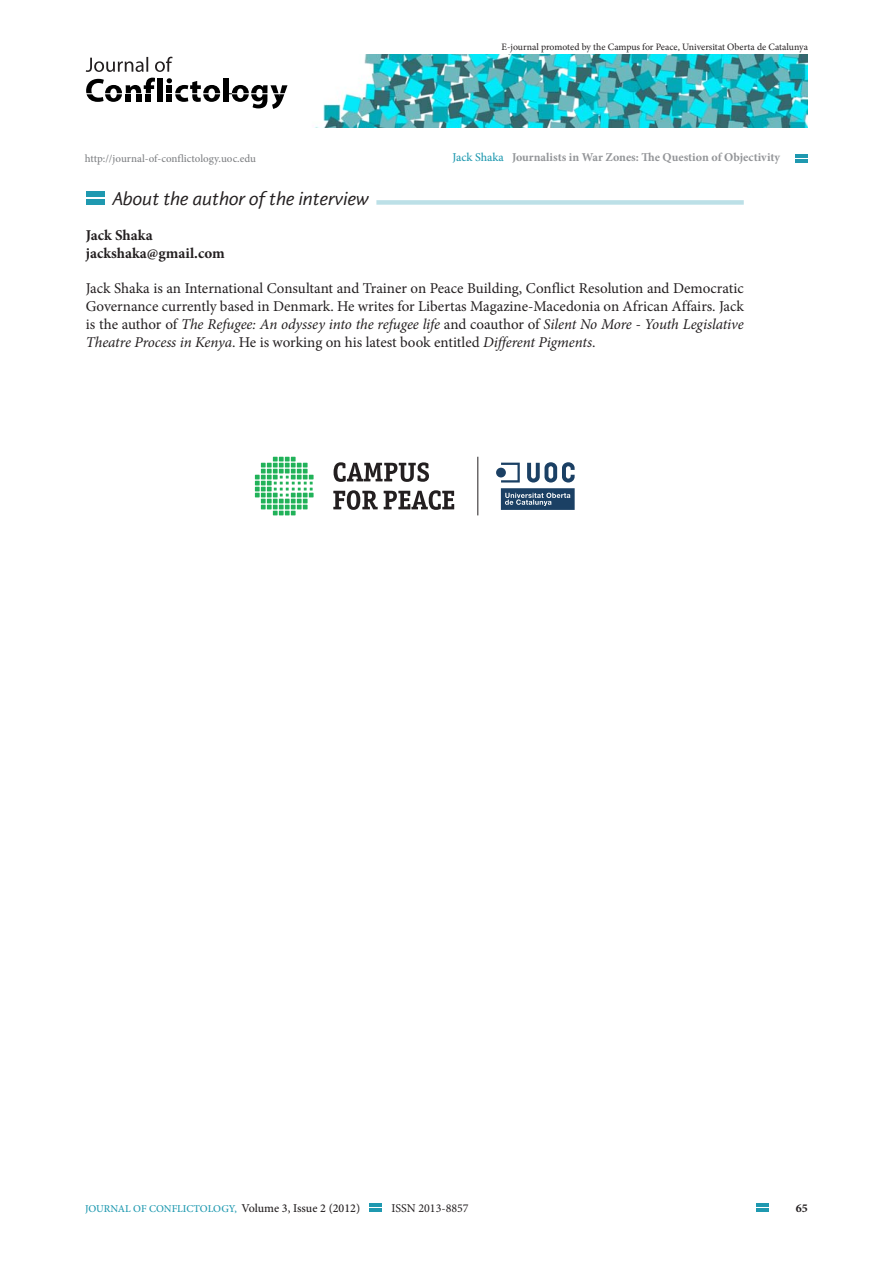
<style>
.page{position:relative;width:893px;height:1263px;background:#fff}
.page>*{position:absolute;margin:0;border:0;box-sizing:border-box;transform-origin:0 0}
.t1{font:italic 18px "Pragma ND";color:#231f20}
.t2{font:15px/18px "Minion Pro";color:#231f20;text-align:justify}
.t3{font:700 15px/18px "Minion Pro";color:#231f20}
.t4{font:700 12px "Minion Pro";color:#939598}
.t5{font:12px "Minion Pro";color:#231f20}
.t6{font:700 12px "Minion Pro";color:#231f20}
.t7{font:500 10.95px "Minion Pro";color:#808285}
.t8{font:500 10.5px "Minion Pro";color:#1f99b0}
.t9{font:9.75px "Minion Pro";letter-spacing:-.005em;color:#231f20}
.s1{font-weight:500;color:#1f99b0}
.s2{font-style:italic}
.s3{font-size:12px;color:#231f20}
</style>
<div class="page">
<img style="left:220px;top:54px;width:588px;height:74px">
<div style="left:224px;top:78px;width:5px;height:15px;background:#000"></div>
<div style="left:157px;top:78px;width:5px;height:15px;background:#000"></div>
<div style="left:157px;top:94px;width:5px;height:8px;background:#000"></div>
<div style="left:224px;top:94px;width:5px;height:8px;background:#000"></div>
<svg style="left:167px;top:78px;width:53px;height:24px"></svg>
<svg style="left:86px;top:78px;width:69px;height:24px"></svg>
<svg style="left:229px;top:85px;width:58px;height:24px"></svg>
<svg style="left:86px;top:57px;width:87px;height:15px"></svg>
<hr style="left:796px;top:154px;width:12px;height:4px;background:#1f99b0">
<hr style="left:796px;top:159px;width:12px;height:4px;background:#1f99b0">
<hr style="left:370px;top:1203px;width:12px;height:4px;background:#1f99b0">
<hr style="left:370px;top:1208px;width:12px;height:4px;background:#1f99b0">
<hr style="left:757px;top:1203px;width:12px;height:4px;background:#1f99b0">
<hr style="left:757px;top:1208px;width:12px;height:4px;background:#1f99b0">
<div style="left:86px;top:191px;width:18px;height:6px;background:#1f99b0"></div>
<div style="left:86px;top:199px;width:18px;height:6px;background:#1f99b0"></div>
<div style="left:376px;top:200px;width:368px;height:5px;background:#bce0e7"></div>
<svg style="left:334px;top:462px;width:95px;height:20px"></svg>
<svg style="left:333px;top:490px;width:45px;height:20px"></svg>
<svg style="left:384px;top:490px;width:70px;height:20px"></svg>
<svg style="left:255px;top:457px;width:59px;height:58px"></svg>
<svg style="left:496px;top:462px;width:79px;height:48px"></svg>
<hr style="left:477px;top:457px;width:1px;height:58px;background:#231f20">
<p class="t9" style="left:502px;top:40px;width:308px">E-journal promoted by the Campus for Peace, Universitat Oberta de Catalunya</p>
<p class="t7" style="left:85px;top:151px;width:173px">http://journal-of-conflictology.uoc.edu</p>
<p class="t4" style="left:452px;top:149px;width:329px"><span class="s1">Jack Shaka</span> Journalists in War Zones: The Question of Objectivity</p>
<p class="t1" style="left:112px;top:187px;width:257px">About the author of the interview</p>
<p class="t3" style="left:86px;top:226px;width:140px">Jack Shaka jackshaka@gmail.com</p>
<p class="t2" style="left:86px;top:279px;width:660px">Jack Shaka is an International Consultant and Trainer on Peace Building, Conflict Resolution and Democratic Governance currently based in Denmark. He writes for Libertas Magazine-Macedonia on African Affairs. Jack is the author of <span class="s2">The Refugee: An odyssey into the refugee life</span> and coauthor of <span class="s2">Silent No More - Youth Legislative Theatre Process in Kenya</span>. He is working on his latest book entitled <span class="s2">Different Pigments</span>.</p>
<p class="t8" style="left:85px;top:1202px;width:277px">JOURNAL OF CONFLICTOLOGY, <span class="s3">Volume 3, Issue 2 (2012)</span></p>
<p class="t5" style="left:391px;top:1200px;width:79px">ISSN 2013-8857</p>
<p class="t6" style="left:796px;top:1200px;width:13px">65</p>
</div>
